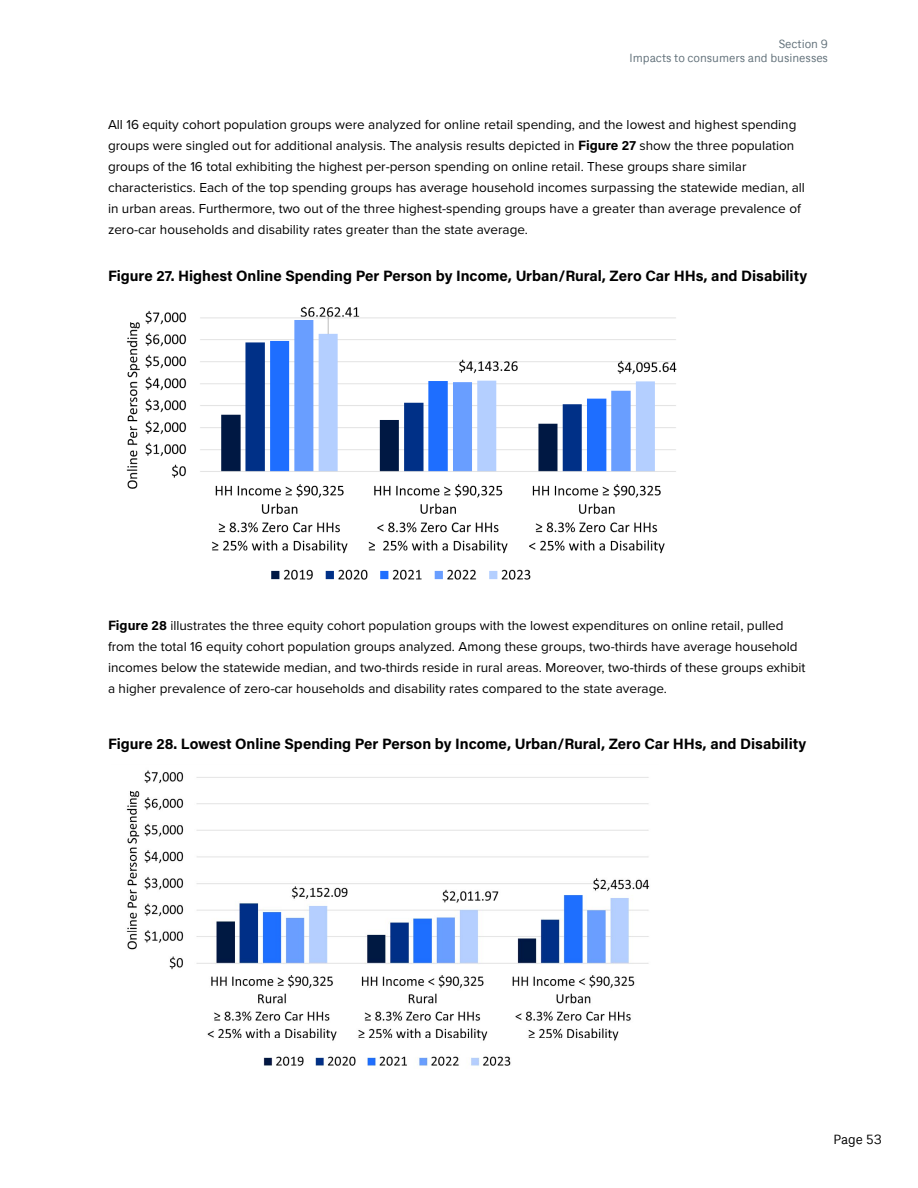
<style>
.page{position:relative;width:918px;height:1188px;background:#fff}
.page>*{position:absolute;margin:0;border:0;box-sizing:border-box;transform-origin:0 0}
.t1{font:700 15px "Acumin Pro";color:#000}
.LFT_Body{font:13.5px/21px "Proxima Nova";color:#000}
.t2{font:13.5px "CDM Smith";color:#000}
.t3{font:12px/13.8px "CDM Smith";color:#62717a;text-align:right}
.s1{font-family:"Acumin Pro";font-weight:700}
</style>
<div class="page">
<img style="left:126px;top:306px;width:551px;height:274px">
<img style="left:126px;top:770px;width:524px;height:296px">
<p class="t3" style="left:630px;top:37px;width:200px">Section 9<br>Impacts to consumers and businesses</p>
<p class="LFT_Body" style="left:108px;top:113px;width:698px">All 16 equity cohort population groups were analyzed for online retail spending, and the lowest and highest spending groups were singled out for additional analysis. The analysis results depicted in <span class="s1">Figure 27</span> show the three population groups of the 16 total exhibiting the highest per-person spending on online retail. These groups share similar characteristics. Each of the top spending groups has average household incomes surpassing the statewide median, all in urban areas. Furthermore, two out of the three highest-spending groups have a greater than average prevalence of zero-car households and disability rates greater than the state average.</p>
<p class="t1" style="left:108px;top:265px;width:701px">Figure 27. Highest Online Spending Per Person by Income, Urban/Rural, Zero Car HHs, and Disability</p>
<p class="LFT_Body" style="left:108px;top:614px;width:699px"><span class="s1">Figure 28</span> illustrates the three equity cohort population groups with the lowest expenditures on online retail, pulled from the total 16 equity cohort population groups analyzed. Among these groups, two-thirds have average household incomes below the statewide median, and two-thirds reside in rural areas. Moreover, two-thirds of these groups exhibit a higher prevalence of zero-car households and disability rates compared to the state average.</p>
<p class="t1" style="left:108px;top:733px;width:700px">Figure 28. Lowest Online Spending Per Person by Income, Urban/Rural, Zero Car HHs, and Disability</p>
<p class="t2" style="left:833px;top:1131px;width:50px">Page 53</p>
</div>
